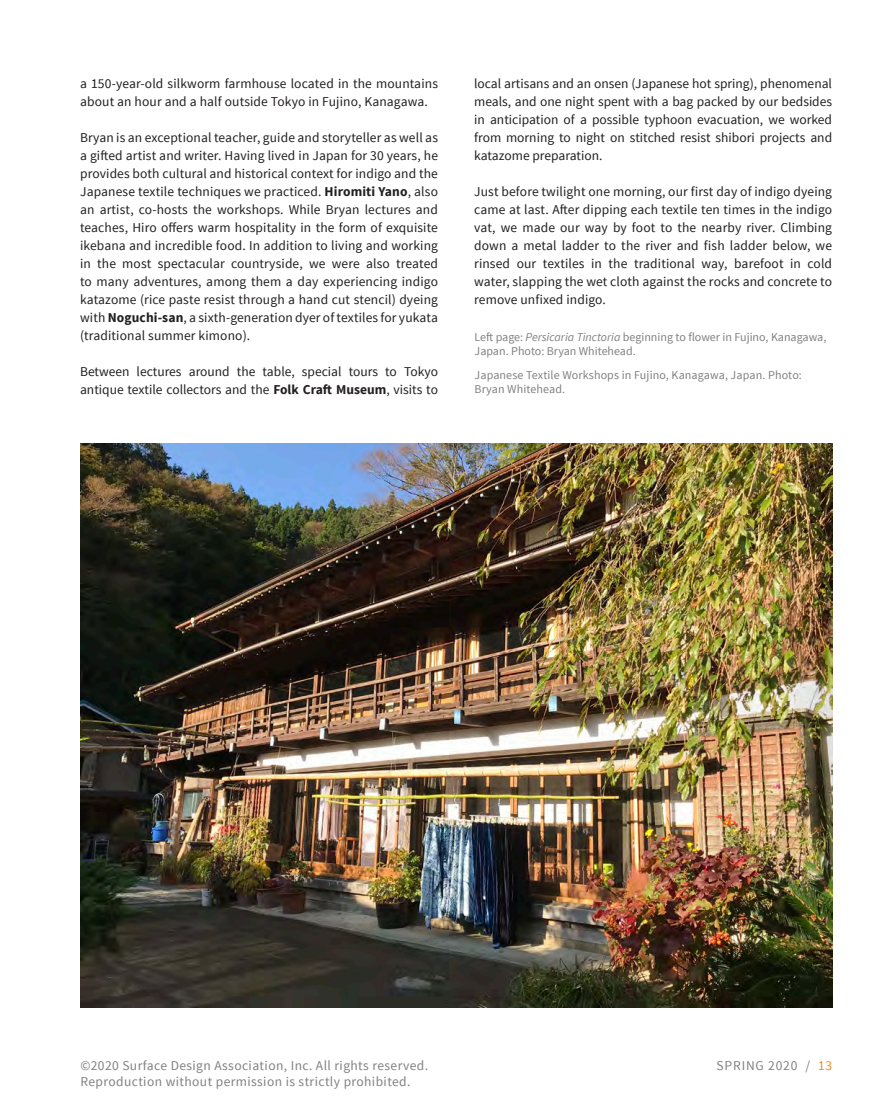
<style>
.page{position:relative;width:891px;height:1107px;background:#fff}
.page>*{position:absolute;margin:0;border:0;box-sizing:border-box;transform-origin:0 0}
.t1{font:13.5px/18px "Source Sans Pro";color:#231f20;text-align:justify}
.t2{font:13.5px/16.2px "Source Sans Pro";letter-spacing:.03em;color:#808181}
.t3{font:13.5px "Source Sans Pro";letter-spacing:.06em;color:#808181}
.t4{font:12px/14.4px "Source Sans Pro";color:#808181}
.s1{font-weight:700}
.s2{font-style:italic}
.s3{color:#e98c24}
</style>
<div class="page">
<img style="left:80px;top:443px;width:752px;height:564px">
<p class="t1" style="left:80px;top:75px;width:359px">a 150-year-old silkworm farmhouse located in the mountains about an hour and a half outside Tokyo in Fujino, Kanagawa.</p>
<p class="t1" style="left:80px;top:129px;width:359px">Bryan is an exceptional teacher, guide and storyteller as well as a gifted artist and writer. Having lived in Japan for 30 years, he provides both cultural and historical context for indigo and the Japanese textile techniques we practiced. <span class="s1">Hiromiti Yano</span>, also an artist, co-hosts the workshops. While Bryan lectures and teaches, Hiro offers warm hospitality in the form of exquisite ikebana and incredible food. In addition to living and working in the most spectacular countryside, we were also treated to many adventures, among them a day experiencing indigo katazome (rice paste resist through a hand cut stencil) dyeing with <span class="s1">Noguchi-san</span>, a sixth-generation dyer of textiles for yukata (traditional summer kimono).</p>
<p class="t1" style="left:80px;top:363px;width:359px">Between lectures around the table, special tours to Tokyo antique textile collectors and the <span class="s1">Folk Craft Museum</span>, visits to</p>
<p class="t1" style="left:474px;top:75px;width:359px">local artisans and an onsen (Japanese hot spring), phenomenal meals, and one night spent with a bag packed by our bedsides in anticipation of a possible typhoon evacuation, we worked from morning to night on stitched resist shibori projects and katazome preparation.</p>
<p class="t1" style="left:474px;top:183px;width:359px">Just before twilight one morning, our first day of indigo dyeing came at last. After dipping each textile ten times in the indigo vat, we made our way by foot to the nearby river. Climbing down a metal ladder to the river and fish ladder below, we rinsed our textiles in the traditional way, barefoot in cold water, slapping the wet cloth against the rocks and concrete to remove unfixed indigo.</p>
<p class="t4" style="left:475px;top:330px;width:353px">Left page: <span class="s2">Persicaria Tinctoria</span> beginning to flower in Fujino, Kanagawa,<br>Japan. Photo: Bryan Whitehead.</p>
<p class="t4" style="left:475px;top:368px;width:329px">Japanese Textile Workshops in Fujino, Kanagawa, Japan. Photo:<br>Bryan Whitehead.</p>
<p class="t2" style="left:80px;top:1058px;width:349px">©2020 Surface Design Association, Inc. All rights reserved.<br>Reproduction without permission is strictly prohibited.</p>
<p class="t3" style="left:716px;top:1057px;width:117px">SPRING 2020 / <span class="s3">13</span></p>
</div>
